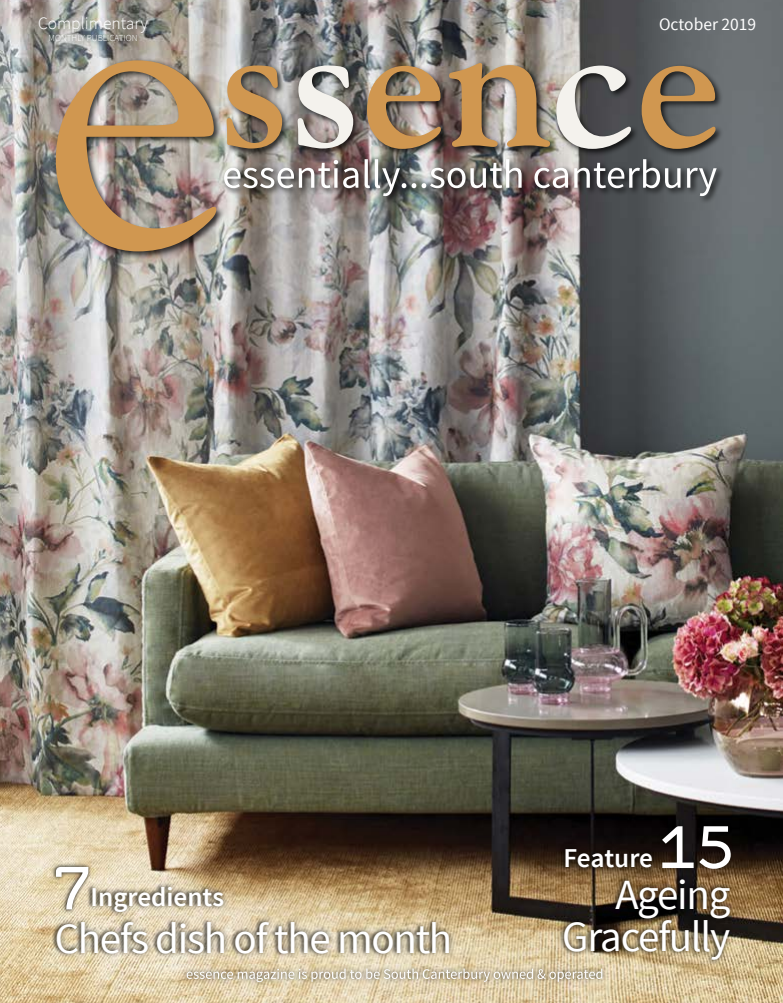
<style>
.page{position:relative;width:783px;height:1003px;background:#fff}
.page>*{position:absolute;margin:0;border:0;box-sizing:border-box;transform-origin:0 0}
.t1{font:900 56.7px "Monroe";color:#fff}
.t2{font:43px/42px "Source Sans Pro";letter-spacing:-.03em;color:#fff;text-align:right}
.t3{font:600 27.2px "Source Sans Pro";color:#fff}
.t4{font:300 17.4px "Source Sans Pro";color:#fff}
.t5{font:17.4px "Source Sans Pro";color:#fff}
.t6{font:300 9.2px "Source Sans Pro";color:#fff}
</style>
<div class="page">
<img style="left:0;top:0;width:782px;height:1002px">
<div style="left:222px;top:157px;width:502px;height:47px;background:#000;opacity:.8"></div>
<svg style="left:224px;top:159px;width:492px;height:37px;background:#858181"></svg>
<div style="left:182px;top:963px;width:425px;height:23px;background:#000;opacity:.75"></div>
<svg style="left:186px;top:968px;width:416px;height:13px;background:#cec3ac"></svg>
<div style="left:53px;top:58px;width:171px;height:201px;background:#000;opacity:.75"></div>
<img style="left:56px;top:60px;width:160px;height:191px">
<div style="left:224px;top:63px;width:66px;height:94px;background:#000;opacity:.75"></div>
<svg style="left:226px;top:65px;width:56px;height:83px;background:#ab8d67"></svg>
<div style="left:295px;top:63px;width:66px;height:94px;background:#000;opacity:.75"></div>
<svg style="left:297px;top:65px;width:56px;height:83px;background:#b7b4b0"></svg>
<div style="left:364px;top:61px;width:194px;height:96px;background:#000;opacity:.75"></div>
<img style="left:367px;top:63px;width:182px;height:86px">
<div style="left:553px;top:63px;width:85px;height:94px;background:#000;opacity:.75"></div>
<svg style="left:556px;top:66px;width:74px;height:83px;background:#959392"></svg>
<div style="left:638px;top:63px;width:85px;height:94px;background:#000;opacity:.75"></div>
<svg style="left:641px;top:66px;width:74px;height:83px;background:#8a7355"></svg>
<div style="left:655px;top:820px;width:79px;height:53px;background:#000;opacity:.46"></div>
<div style="left:87px;top:880px;width:142px;height:37px;background:#000;opacity:.63"></div>
<div style="left:559px;top:842px;width:98px;height:30px;background:#000;opacity:.75"></div>
<svg style="left:557px;top:873px;width:176px;height:91px;background:#68583f"></svg>
<div style="left:49px;top:861px;width:43px;height:53px;background:#000;opacity:.46"></div>
<div style="left:52px;top:862px;width:40px;height:50px;background:#000;opacity:.75"></div>
<div style="left:50px;top:915px;width:405px;height:44px;background:#000;opacity:.63"></div>
<p class="t4" style="left:38px;top:12px;width:111px">Complimentary</p>
<p class="t6" style="left:49px;top:33px;width:90px">MONTHLY PUBLICATION</p>
<p class="t5" style="left:658px;top:14px;width:99px">October 2019</p>
<h1 class="t1" style="left:52px;top:856px;width:41px">7</h1>
<p class="t2" style="left:55px;top:917px;width:399px">Chefs dish of the month</p>
<p class="t3" style="left:90px;top:879px;width:135px">Ingredients</p>
<h1 class="t1" style="left:658px;top:815px;width:77px">15</h1>
<p class="t3" style="left:563px;top:840px;width:91px">Feature</p>
<p class="t2" style="left:562px;top:874px;width:169px">Ageing<br>Gracefully</p>
</div>
